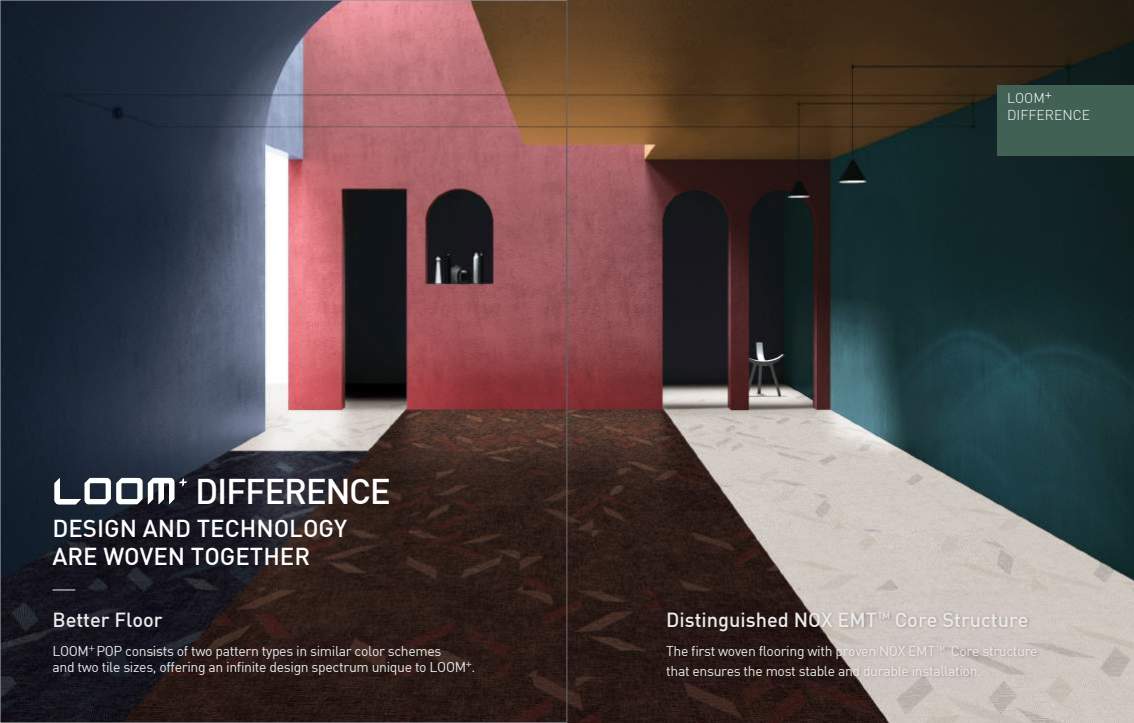
<style>
.page{position:relative;width:1134px;height:723px;background:#fff}
.page>*{position:absolute;margin:0;border:0;box-sizing:border-box;transform-origin:0 0}
.t1{font:35px "DIN Medium";letter-spacing:-.04em;color:#fff}
.t2{font:24px/28.8px "DIN Medium";color:#fff}
.t3{font:20px "DIN Medium";color:#ebeaea}
.t4{font:14px/16.8px "DIN";letter-spacing:-.025em;color:#ebeaea}
.t5{font:14px/16.8px "DIN Light";color:#fff}
</style>
<div class="page">
<img style="left:2px;top:0;width:1132px;height:723px">
<img style="left:662px;top:606px;width:382px;height:79px">
<div style="left:998px;top:85px;width:136px;height:71px;background:#416155"></div>
<svg style="left:55px;top:478px;width:132px;height:26px"></svg>
<svg style="left:52px;top:590px;width:23px;height:1px"></svg>
<hr style="left:567px;top:0;width:1px;height:723px;background:#969698">
<h1 class="t1" style="left:195px;top:468px;width:197px">DIFFERENCE</h1>
<h2 class="t2" style="left:52px;top:513px;width:296px">DESIGN AND TECHNOLOGY<br>ARE WOVEN TOGETHER</h2>
<h3 class="t3" style="left:52px;top:607px;width:112px">Better Floor</h3>
<p class="t4" style="left:52px;top:642px;width:424px">LOOM<sup>+</sup> POP consists of two pattern types in similar color schemes<br>and two tile sizes, offering an infinite design spectrum unique to LOOM<sup>+</sup>.</p>
<p class="t5" style="left:1007px;top:89px;width:85px">LOOM+<br>DIFFERENCE</p>
<h3 class="t3" style="left:666px;top:607px;width:364px">Distinguished NOX EMT<sup>TM</sup> Core Structure</h3>
<p class="t4" style="left:666px;top:640px;width:373px;line-height:20px">The first woven flooring with proven NOX EMT <sup>TM</sup> Core structure that ensures the most stable and durable installation.</p>
</div>
